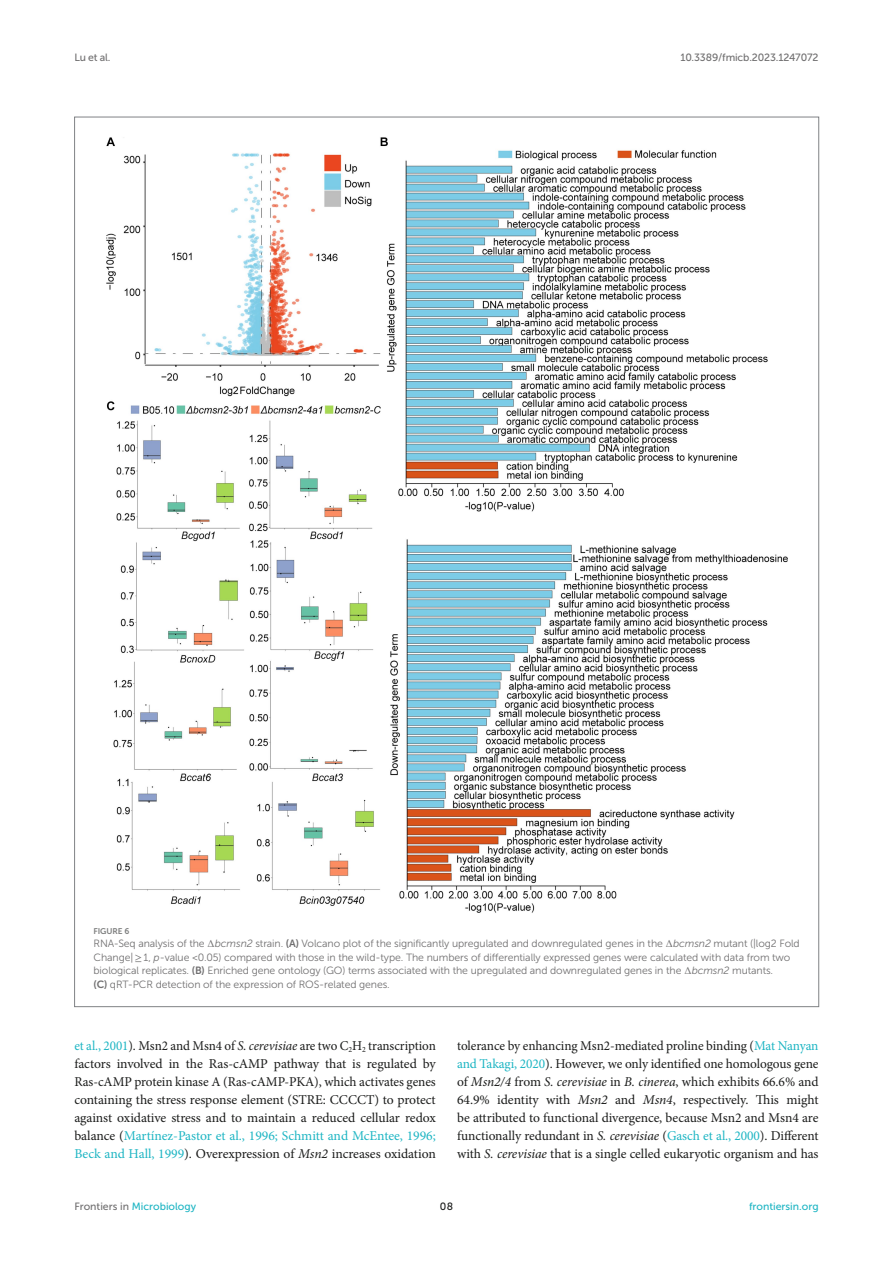
<style>
.page{position:relative;width:893px;height:1263px;background:#fff}
.page>*{position:absolute;margin:0;border:0;box-sizing:border-box;transform-origin:0 0}
.TEXT_FLUSH{font:13.5px/18px "Minion Pro";letter-spacing:-.005em;color:#1b1c1b;text-align:justify}
.FIG_LEG{font:10.5px/13.5px "Museo Sans 300";letter-spacing:-.01em;color:#706f70}
.t1{font:10.5px "Museo Sans 500";color:#1db5c3}
.t2{font:10.5px "Museo Sans 500";letter-spacing:-.015em;color:#706f70}
.t3{font:10.5px "Museo Sans 500";color:#1b1c1b}
.FIG_HD{font:8.25px "Museo Sans 700";letter-spacing:-.01em;color:#7e7f7f}
.s1{font-family:"STIX General"}
.s2{font-style:italic}
.s3{font-family:"Museo Sans 700"}
.s4{color:#1db5c3}
.s5{color:#706f70}
</style>
<div class="page">
<img style="left:106px;top:137px;width:682px;height:776px">
<p class="t2" style="left:74px;top:51px;width:38px">Lu et al.</p>
<p class="t2" style="left:680px;top:51px;width:140px">10.3389/fmicb.2023.1247072</p>
<p class="FIG_HD" style="left:94px;top:926px;width:37px">FIGURE 6</p>
<p class="FIG_LEG" style="left:94px;top:937px;width:708px">RNA-Seq analysis of the <span class="s1">∆</span><span class="s2">bcmsn2</span> strain. <span class="s3">(A)</span> Volcano plot of the significantly upregulated and downregulated genes in the <span class="s1">∆</span><span class="s2">bcmsn2</span> mutant (|log2 Fold Change| <span class="s1">≥</span> 1, <span class="s2">p</span>-value &lt;0.05) compared with those in the wild-type. The numbers of differentially expressed genes were calculated with data from two biological replicates. <span class="s3">(B)</span> Enriched gene ontology (GO) terms associated with the upregulated and downregulated genes in the <span class="s1">∆</span><span class="s2">bcmsn2</span> mutants.<br><span class="s3">(C)</span> qRT-PCR detection of the expression of ROS-related genes.</p>
<p class="TEXT_FLUSH" style="left:74px;top:1037px;width:363px"><span class="s4">et al., 2001</span>). Msn2 and Msn4 of <span class="s2">S. cerevisiae</span> are two C<sub>2</sub>H<sub>2</sub> transcription factors involved in the Ras-cAMP pathway that is regulated by Ras-cAMP protein kinase A (Ras-cAMP-PKA), which activates genes containing the stress response element (STRE: CCCCT) to protect against oxidative stress and to maintain a reduced cellular redox balance (<span class="s4">Martínez-Pastor et al., 1996; Schmitt and McEntee, 1996; Beck and Hall, 1999</span>). Overexpression of <span class="s2">Msn2</span> increases oxidation</p>
<p class="TEXT_FLUSH" style="left:457px;top:1037px;width:363px">tolerance by enhancing Msn2-mediated proline binding (<span class="s4">Mat Nanyan and Takagi, 2020</span>). However, we only identified one homologous gene of <span class="s2">Msn2/4</span> from <span class="s2">S. cerevisiae</span> in <span class="s2">B. cinerea</span>, which exhibits 66.6% and 64.9% identity with <span class="s2">Msn2</span> and <span class="s2">Msn4</span>, respectively. This might be attributed to functional divergence, because Msn2 and Msn4 are functionally redundant in <span class="s2">S. cerevisiae</span> (<span class="s4">Gasch et al., 2000</span>). Different with <span class="s2">S. cerevisiae</span> that is a single celled eukaryotic organism and has</p>
<p class="t1" style="left:74px;top:1200px;width:123px"><span class="s5">Frontiers in</span> Microbiology</p>
<p class="t3" style="left:440px;top:1200px;width:15px">08</p>
<p class="t1" style="left:749px;top:1200px;width:71px">frontiersin.org</p>
</div>
